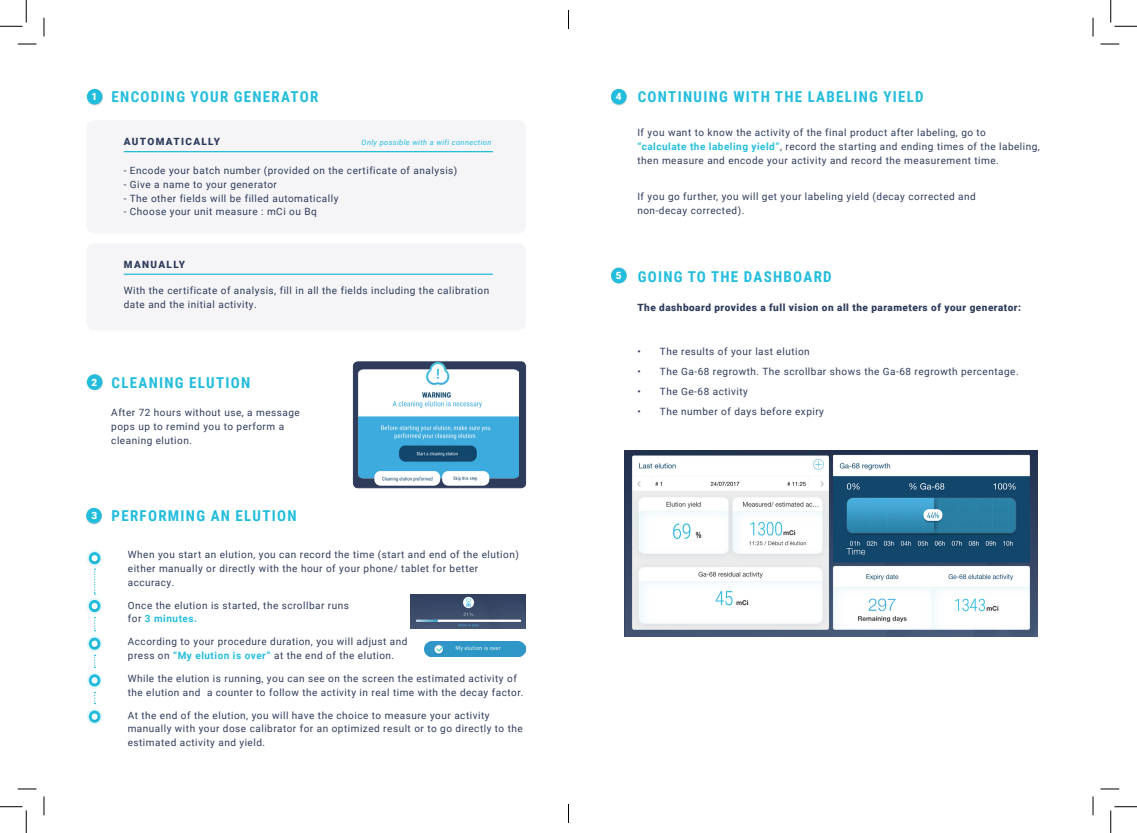
<style>
.page{position:relative;width:1137px;height:833px;background:#fff}
.page>*{position:absolute;margin:0;border:0;box-sizing:border-box;transform-origin:0 0}
._01__TITRE{font:700 15px "Roboto Condensed";letter-spacing:.085em;color:#22bddd}
._01__TEXTE{font:10px/13.8px "Roboto";letter-spacing:.05em;color:#2e3b5b}
.Sous_sous_Titre{font:900 10px "Roboto";letter-spacing:.05em;color:#2e3b5b}
._02_Sous_titre{font:900 10px "Roboto";letter-spacing:.135em;color:#2e3b5b}
._01__TEXTE-2{font:700 10px "Roboto";letter-spacing:.05em;color:#22bddd}
.Sous_sous_Titre-2{font:900 10px "Roboto";color:#fff}
._01__TEXTE-3{font:italic 7.5px "Roboto";letter-spacing:.05em;color:#22bddd}
.t1{font:5.88px "DIN";color:#fff}
.s1{font-weight:700;color:#22bddd}
.s2{font-weight:400;color:#2e3b5b}
</style>
<div class="page">
<div style="left:353px;top:361px;width:172px;height:126px;background:#2e3b5b;border-radius:4px"></div>
<div style="left:87px;top:121px;width:438px;height:112px;background:#f5f5f7;border-radius:7px"></div>
<div style="left:86px;top:120px;width:440px;height:113px;border:1px solid #2e3b5b;border-radius:7px"></div>
<div style="left:87px;top:243px;width:438px;height:86px;background:#f5f5f7;border-radius:7px"></div>
<div style="left:86px;top:243px;width:440px;height:87px;border:1px solid #2e3b5b;border-radius:7px"></div>
<div style="left:87px;top:88px;width:16px;height:17px;background:#231f20;opacity:.2"></div>
<div style="left:87px;top:89px;width:15px;height:15px;background:#22bddd;border-radius:50%"></div>
<div style="left:611px;top:88px;width:16px;height:17px;background:#231f20;opacity:.2"></div>
<div style="left:611px;top:89px;width:15px;height:15px;background:#22bddd;border-radius:50%"></div>
<div style="left:611px;top:267px;width:16px;height:17px;background:#231f20;opacity:.2"></div>
<div style="left:611px;top:267px;width:15px;height:16px;background:#22bddd;border-radius:50%"></div>
<div style="left:87px;top:373px;width:16px;height:18px;background:#231f20;opacity:.2"></div>
<div style="left:87px;top:374px;width:15px;height:15px;background:#22bddd;border-radius:50%"></div>
<div style="left:86px;top:507px;width:17px;height:17px;background:#231f20;opacity:.2"></div>
<div style="left:86px;top:507px;width:16px;height:16px;background:#22bddd;border-radius:50%"></div>
<hr style="left:124px;top:273px;width:369px;height:2px;background:#22bddd">
<hr style="left:124px;top:151px;width:369px;height:1px;background:#22bddd">
<svg style="left:86px;top:549px;width:17px;height:17px"></svg>
<svg style="left:86px;top:597px;width:17px;height:17px"></svg>
<svg style="left:86px;top:635px;width:17px;height:16px"></svg>
<svg style="left:86px;top:671px;width:17px;height:17px"></svg>
<svg style="left:86px;top:707px;width:17px;height:17px"></svg>
<div style="left:92px;top:555px;width:7px;height:7px;background:#2e3b5b;opacity:.15"></div>
<svg style="left:92px;top:554px;width:6px;height:7px"></svg>
<div style="left:92px;top:603px;width:7px;height:7px;background:#2e3b5b;opacity:.15"></div>
<svg style="left:92px;top:602px;width:6px;height:6px"></svg>
<div style="left:92px;top:640px;width:7px;height:8px;background:#2e3b5b;opacity:.15"></div>
<svg style="left:92px;top:640px;width:6px;height:6px"></svg>
<div style="left:92px;top:677px;width:7px;height:7px;background:#2e3b5b;opacity:.15"></div>
<svg style="left:92px;top:676px;width:6px;height:7px"></svg>
<div style="left:92px;top:713px;width:7px;height:7px;background:#2e3b5b;opacity:.15"></div>
<svg style="left:92px;top:713px;width:6px;height:6px"></svg>
<svg style="left:94px;top:568px;width:2px;height:26px"></svg>
<svg style="left:94px;top:654px;width:2px;height:13px"></svg>
<svg style="left:94px;top:617px;width:2px;height:14px"></svg>
<svg style="left:94px;top:691px;width:2px;height:12px"></svg>
<img style="left:425px;top:641px;width:101px;height:15px">
<img style="left:411px;top:594px;width:115px;height:33px">
<img style="left:624px;top:450px;width:413px;height:185px">
<div style="left:449px;top:643px;width:64px;height:10px;background:#2d97c5"></div>
<img style="left:354px;top:361px;width:165px;height:128px">
<svg style="left:18px;top:43px;width:18px;height:2px"></svg>
<svg style="left:1100px;top:43px;width:19px;height:2px"></svg>
<svg style="left:18px;top:788px;width:18px;height:1px"></svg>
<svg style="left:1100px;top:788px;width:19px;height:1px"></svg>
<svg style="left:43px;top:18px;width:2px;height:18px"></svg>
<svg style="left:43px;top:796px;width:2px;height:18px"></svg>
<svg style="left:1092px;top:18px;width:2px;height:18px"></svg>
<svg style="left:1092px;top:796px;width:2px;height:18px"></svg>
<svg style="left:0;top:0;width:27px;height:27px"></svg>
<svg style="left:0;top:806px;width:27px;height:26px"></svg>
<svg style="left:1110px;top:0;width:27px;height:27px"></svg>
<svg style="left:1110px;top:806px;width:27px;height:26px"></svg>
<svg style="left:568px;top:10px;width:1px;height:19px"></svg>
<svg style="left:568px;top:804px;width:1px;height:18px"></svg>
<p class="_01__TITRE" style="left:112px;top:86px;width:208px">ENCODING YOUR GENERATOR</p>
<p class="Sous_sous_Titre-2" style="left:92px;top:89px;width:7px">1</p>
<p class="Sous_sous_Titre-2" style="left:616px;top:89px;width:7px">4</p>
<p class="_02_Sous_titre" style="left:124px;top:134px;width:98px">AUTOMATICALLY</p>
<p class="_01__TEXTE-3" style="left:362px;top:137px;width:131px">Only possible with a wifi connection</p>
<p class="_01__TEXTE" style="left:124px;top:163px;width:335px">- Encode your batch number (provided on the certificate of analysis)</p>
<p class="_01__TEXTE" style="left:124px;top:177px;width:155px">- Give a name to your generator</p>
<p class="_01__TEXTE" style="left:124px;top:190px;width:216px">- The other fields will be filled automatically</p>
<p class="_01__TEXTE" style="left:124px;top:204px;width:195px">- Choose your unit measure : mCi ou Bq</p>
<p class="_01__TITRE" style="left:638px;top:86px;width:287px">CONTINUING WITH THE LABELING YIELD</p>
<p class="_01__TEXTE" style="left:637px;top:125px;width:350px">If you want to know the activity of the final product after labeling, go to</p>
<p class="_01__TEXTE" style="left:637px;top:139px;width:404px"><span class="s1">“calculate the labeling yield”</span>, record the starting and ending times of the labeling,</p>
<p class="_01__TEXTE" style="left:637px;top:153px;width:363px">then measure and encode your activity and record the measurement time.</p>
<p class="_01__TEXTE" style="left:637px;top:189px;width:340px">If you go further, you will get your labeling yield (decay corrected and</p>
<p class="_01__TEXTE" style="left:637px;top:203px;width:108px">non-decay corrected).</p>
<p class="_02_Sous_titre" style="left:124px;top:257px;width:63px">MANUALLY</p>
<p class="_01__TEXTE" style="left:124px;top:283px;width:367px">With the certificate of analysis, fill in all the fields including the calibration date and the initial activity.</p>
<p class="Sous_sous_Titre-2" style="left:91px;top:375px;width:7px">2</p>
<p class="_01__TITRE" style="left:112px;top:372px;width:140px">CLEANING ELUTION</p>
<p class="_01__TEXTE" style="left:111px;top:405px;width:190px">After 72 hours without use, a message pops up to remind you to perform a cleaning elution.</p>
<p class="Sous_sous_Titre-2" style="left:616px;top:268px;width:7px">5</p>
<p class="_01__TITRE" style="left:638px;top:266px;width:196px">GOING TO THE DASHBOARD</p>
<p class="Sous_sous_Titre" style="left:637px;top:300px;width:385px">The dashboard provides a full vision on all the parameters of your generator:</p>
<p class="_01__TEXTE" style="left:637px;top:343px;width:174px">• The results of your last elution</p>
<p class="_01__TEXTE" style="left:637px;top:363px;width:383px">• The Ga-68 regrowth. The scrollbar shows the Ga-68 regrowth percentage.</p>
<p class="_01__TEXTE" style="left:637px;top:383px;width:112px">• The Ge-68 activity</p>
<p class="_01__TEXTE" style="left:637px;top:403px;width:188px">• The number of days before expiry</p>
<p class="Sous_sous_Titre-2" style="left:92px;top:508px;width:7px">3</p>
<p class="_01__TITRE" style="left:112px;top:504px;width:187px">PERFORMING AN ELUTION</p>
<p class="_01__TEXTE" style="left:128px;top:547px;width:392px">When you start an elution, you can record the time (start and end of the elution) either manually or directly with the hour of your phone/ tablet for better accuracy.</p>
<p class="_01__TEXTE" style="left:128px;top:597px;width:223px">Once the elution is started, the scrollbar runs</p>
<p class="_01__TEXTE-2" style="left:128px;top:611px;width:71px"><span class="s2">for</span> 3 minutes.</p>
<p class="_01__TEXTE" style="left:128px;top:634px;width:281px">According to your procedure duration, you will adjust and press on <span class="s1">“My elution is over”</span> at the end of the elution.</p>
<p class="_01__TEXTE" style="left:128px;top:670px;width:397px">While the elution is running, you can see on the screen the estimated activity of the elution and a counter to follow the activity in real time with the decay factor.</p>
<p class="_01__TEXTE" style="left:128px;top:707px;width:397px">At the end of the elution, you will have the choice to measure your activity manually with your dose calibrator for an optimized result or to go directly to the estimated activity and yield.</p>
<p class="t1" style="left:455px;top:644px;width:47px">My elution is over</p>
</div>
